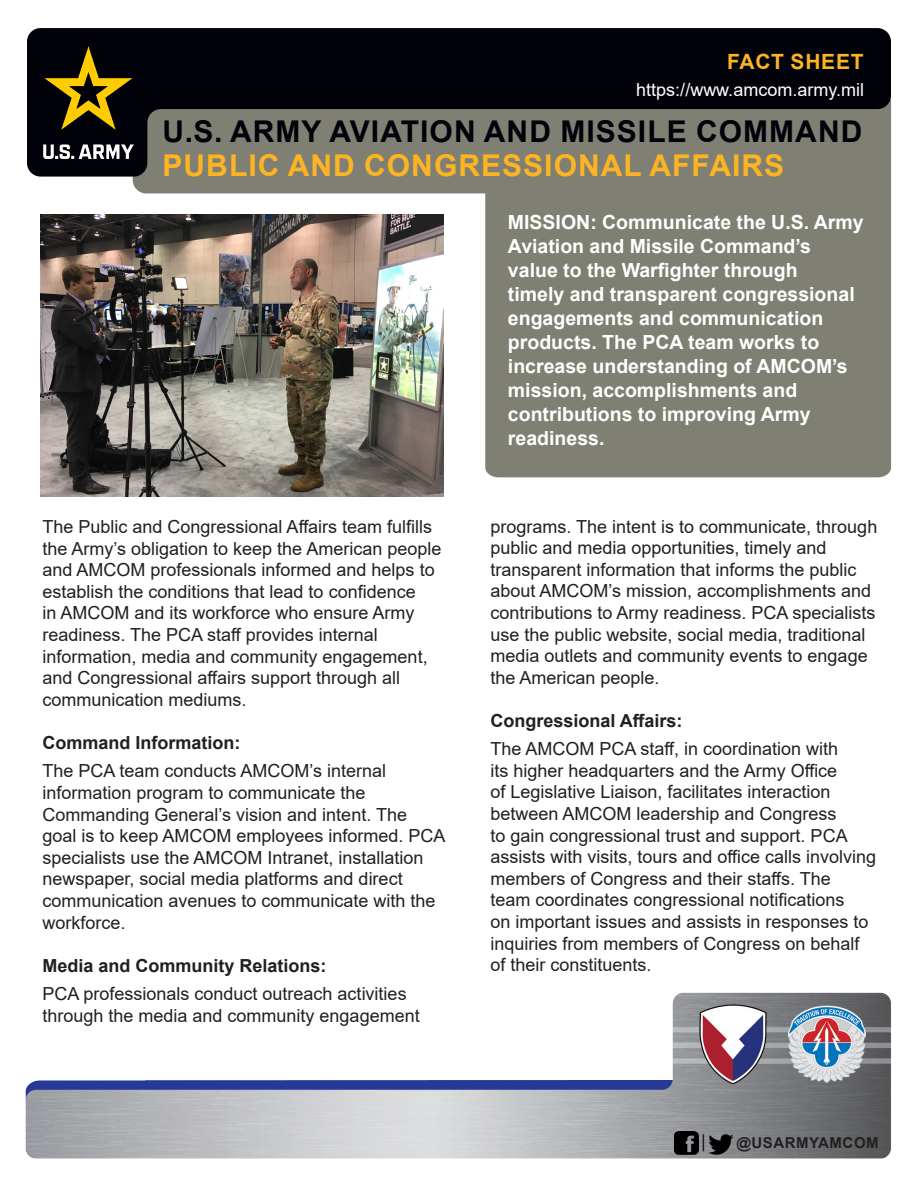
<style>
.page{position:relative;width:918px;height:1188px;background:#fff}
.page>*{position:absolute;margin:0;border:0;box-sizing:border-box;transform-origin:0 0}
.Title_Black{font:700 30px "Arial";letter-spacing:.035em;color:#010209}
.Subhead_Gold{font:700 30px "Arial";letter-spacing:.035em;color:#fcb423}
.t1{font:700 21px "Arial";letter-spacing:.035em;color:#fcb423}
.Intro_Paragraph{font:700 19.5px/24px "Arial";color:#fff}
.Body_Text{font:18px/21.6px "Arial";color:#231f20}
.Body_Text-2{font:700 18px "Arial";color:#231f20}
.t2{font:18px "Arial";color:#fff}
.Fact_Sheet_Gold{font:700 15px "Arial";letter-spacing:.035em;color:#231f20}
</style>
<div class="page">
<img style="left:25px;top:992px;width:866px;height:167px">
<svg style="left:133px;top:183px;width:758px;height:294px;background:#909085"></svg>
<div style="left:133px;top:92px;width:758px;height:101px;background:#7f7f73;border-radius:13px"></div>
<svg style="left:27px;top:28px;width:864px;height:149px;fill:#010209"></svg>
<img style="left:43px;top:46px;width:90px;height:113px">
<img style="left:675px;top:1131px;width:24px;height:24px">
<img style="left:708px;top:1131px;width:25px;height:25px">
<svg style="left:703px;top:1134px;width:1px;height:17px"></svg>
<img style="left:40px;top:216px;width:404px;height:281px">
<p class="t1" style="left:727px;top:47px;width:138px">FACT SHEET</p>
<p class="t2" style="left:636px;top:78px;width:229px">https://www.amcom.army.mil</p>
<p class="Title_Black" style="left:163px;top:110px;width:701px">U.S. ARMY AVIATION AND MISSILE COMMAND</p>
<p class="Subhead_Gold" style="left:163px;top:144px;width:623px">PUBLIC AND CONGRESSIONAL AFFAIRS</p>
<p class="Body_Text" style="left:43px;top:516px;width:400px">The Public and Congressional Affairs team fulfills the Army’s obligation to keep the American people and AMCOM professionals informed and helps to establish the conditions that lead to confidence<br>in AMCOM and its workforce who ensure Army readiness. The PCA staff provides internal information, media and community engagement, and Congressional affairs support through all communication mediums.</p>
<p class="Body_Text-2" style="left:43px;top:730px;width:199px">Command Information:</p>
<p class="Body_Text" style="left:43px;top:760px;width:405px">The PCA team conducts AMCOM’s internal information program to communicate the Commanding General’s vision and intent. The<br>goal is to keep AMCOM employees informed. PCA specialists use the AMCOM Intranet, installation newspaper, social media platforms and direct communication avenues to communicate with the workforce.</p>
<p class="Body_Text-2" style="left:43px;top:953px;width:286px">Media and Community Relations:</p>
<p class="Body_Text" style="left:43px;top:983px;width:379px">PCA professionals conduct outreach activities through the media and community engagement</p>
<p class="Intro_Paragraph" style="left:508px;top:211px;width:357px">MISSION: Communicate the U.S. Army<br>Aviation and Missile Command’s value to the Warfighter through<br>timely and transparent congressional engagements and communication products. The PCA team works to increase understanding of AMCOM’s mission, accomplishments and contributions to improving Army readiness.</p>
<p class="Body_Text" style="left:490px;top:515px;width:388px">programs. The intent is to communicate, through public and media opportunities, timely and transparent information that informs the public about AMCOM’s mission, accomplishments and contributions to Army readiness. PCA specialists use the public website, social media, traditional media outlets and community events to engage the American people.</p>
<p class="Body_Text-2" style="left:490px;top:708px;width:193px">Congressional Affairs:</p>
<p class="Body_Text" style="left:490px;top:738px;width:387px">The AMCOM PCA staff, in coordination with<br>its higher headquarters and the Army Office<br>of Legislative Liaison, facilitates interaction between AMCOM leadership and Congress<br>to gain congressional trust and support. PCA assists with visits, tours and office calls involving members of Congress and their staffs. The<br>team coordinates congressional notifications<br>on important issues and assists in responses to inquiries from members of Congress on behalf of their constituents.</p>
<p class="Fact_Sheet_Gold" style="left:737px;top:1132px;width:144px">@USARMYAMCOM</p>
</div>
